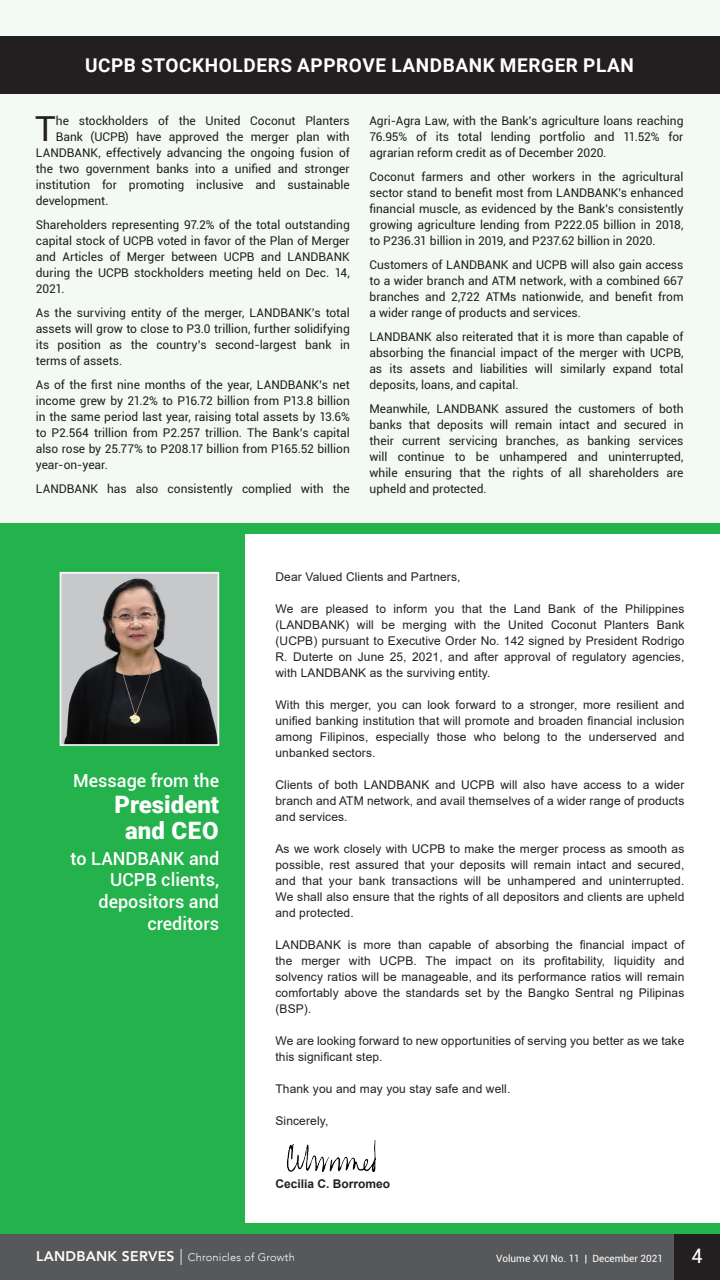
<style>
.page{position:relative;width:720px;height:1280px;background:#fff}
.page>*{position:absolute;margin:0;border:0;box-sizing:border-box;transform-origin:0 0}
.t1{font:34.5px "Roboto";color:#231f20}
.t2{font:900 24px/26px "Roboto";color:#fff;text-align:center}
.t3{font:20px "Roboto";color:#fff}
.t4{font:700 19px "Roboto";letter-spacing:.03em;color:#fff}
.t5{font:500 18px/21.6px "Roboto";color:#fff;text-align:right}
.t6{font:12px/16px "Roboto";color:#231f20;text-align:justify}
.t7{font:12px/16px "Arial";letter-spacing:.01em;color:#231f20;text-align:justify}
.t8{font:700 12px "Arial";color:#231f20}
.t9{font:300 11px "Avenir";letter-spacing:.02em;color:#fff}
.t10{font:10px "Roboto";color:#fff}
.s1{font-weight:800;font-size:14px}
.s2{font-size:16px}
</style>
<div class="page">
<div style="left:0;top:0;width:720px;height:523px;background:#f3faf3"></div>
<div style="left:0;top:1234px;width:674px;height:46px;background:#57585a"></div>
<div style="left:674px;top:1234px;width:46px;height:46px;background:#231f20"></div>
<div style="left:0;top:36px;width:720px;height:58px;background:#231f20"></div>
<div style="left:0;top:528px;width:244px;height:706px;background:#23b24b"></div>
<img style="left:63px;top:575px;width:153px;height:168px">
<div style="left:60px;top:572px;width:159px;height:174px;border:2px solid #fff"></div>
<div style="left:0;top:523px;width:720px;height:11px;background:#23b24b"></div>
<div style="left:0;top:1223px;width:720px;height:11px;background:#23b24b"></div>
<img style="left:288px;top:1140px;width:88px;height:32px">
<p class="t4" style="left:85px;top:52px;width:550px">UCPB STOCKHOLDERS APPROVE LANDBANK MERGER PLAN</p>
<p class="t1" style="left:35px;top:104px;width:22px">T</p>
<p class="t6" style="left:56px;top:112px;width:295px">he stockholders of the United Coconut Planters</p>
<p class="t6" style="left:56px;top:128px;width:295px">Bank (UCPB) have approved the merger plan with</p>
<p class="t6" style="left:36px;top:144px;width:315px">LANDBANK, effectively advancing the ongoing fusion of</p>
<p class="t6" style="left:36px;top:160px;width:315px">the two government banks into a unified and stronger</p>
<p class="t6" style="left:36px;top:176px;width:315px">institution for promoting inclusive and sustainable</p>
<p class="t6" style="left:36px;top:192px;width:74px">development.</p>
<p class="t6" style="left:36px;top:216px;width:316px">Shareholders representing 97.2% of the total outstanding capital stock of UCPB voted in favor of the Plan of Merger and Articles of Merger between UCPB and LANDBANK during the UCPB stockholders meeting held on Dec. 14, 2021.</p>
<p class="t6" style="left:36px;top:304px;width:315px">As the surviving entity of the merger, LANDBANK’s total assets will grow to close to P3.0 trillion, further solidifying its position as the country’s second-largest bank in terms of assets.</p>
<p class="t6" style="left:36px;top:376px;width:316px">As of the first nine months of the year, LANDBANK’s net income grew by 21.2% to P16.72 billion from P13.8 billion in the same period last year, raising total assets by 13.6% to P2.564 trillion from P2.257 trillion. The Bank’s capital also rose by 25.77% to P208.17 billion from P165.52 billion year-on-year.</p>
<p class="t6" style="left:36px;top:480px;width:316px">LANDBANK has also consistently complied with the</p>
<p class="t6" style="left:370px;top:112px;width:315px">Agri-Agra Law, with the Bank's agriculture loans reaching 76.95% of its total lending portfolio and 11.52% for agrarian reform credit as of December 2020.</p>
<p class="t6" style="left:370px;top:168px;width:316px">Coconut farmers and other workers in the agricultural sector stand to benefit most from LANDBANK's enhanced financial muscle, as evidenced by the Bank's consistently growing agriculture lending from P222.05 billion in 2018, to P236.31 billion in 2019, and P237.62 billion in 2020.</p>
<p class="t6" style="left:370px;top:256px;width:315px">Customers of LANDBANK and UCPB will also gain access to a wider branch and ATM network, with a combined 667 branches and 2,722 ATMs nationwide, and benefit from a wider range of products and services.</p>
<p class="t6" style="left:370px;top:328px;width:315px">LANDBANK also reiterated that it is more than capable of absorbing the financial impact of the merger with UCPB, as its assets and liabilities will similarly expand total deposits, loans, and capital.</p>
<p class="t6" style="left:370px;top:400px;width:316px">Meanwhile, LANDBANK assured the customers of both banks that deposits will remain intact and secured in their current servicing branches, as banking services will continue to be unhampered and uninterrupted, while ensuring that the rights of all shareholders are upheld and protected.</p>
<p class="t5" style="left:73px;top:769px;width:148px">Message from the</p>
<p class="t2" style="left:114px;top:790px;width:106px">President and CEO</p>
<p class="t5" style="left:70px;top:847px;width:150px">to LANDBANK and<br>UCPB clients, depositors and creditors</p>
<p class="t7" style="left:276px;top:568px;width:187px">Dear Valued Clients and Partners,</p>
<p class="t7" style="left:276px;top:600px;width:410px">We are pleased to inform you that the Land Bank of the Philippines (LANDBANK) will be merging with the United Coconut Planters Bank (UCPB) pursuant to Executive Order No. 142 signed by President Rodrigo R. Duterte on June 25, 2021, and after approval of regulatory agencies, with LANDBANK as the surviving entity.</p>
<p class="t7" style="left:276px;top:696px;width:411px">With this merger, you can look forward to a stronger, more resilient and unified banking institution that will promote and broaden financial inclusion among Filipinos, especially those who belong to the underserved and unbanked sectors.</p>
<p class="t7" style="left:276px;top:776px;width:410px">Clients of both LANDBANK and UCPB will also have access to a wider branch and ATM network, and avail themselves of a wider range of products and services.</p>
<p class="t7" style="left:276px;top:840px;width:410px">As we work closely with UCPB to make the merger process as smooth as possible, rest assured that your deposits will remain intact and secured, and that your bank transactions will be unhampered and uninterrupted.<br>We shall also ensure that the rights of all depositors and clients are upheld and protected.</p>
<p class="t7" style="left:276px;top:936px;width:410px">LANDBANK is more than capable of absorbing the financial impact of the merger with UCPB. The impact on its profitability, liquidity and solvency ratios will be manageable, and its performance ratios will remain comfortably above the standards set by the Bangko Sentral ng Pilipinas (BSP).</p>
<p class="t7" style="left:276px;top:1032px;width:410px">We are looking forward to new opportunities of serving you better as we take this significant step.</p>
<p class="t7" style="left:276px;top:1080px;width:236px">Thank you and may you stay safe and well.</p>
<p class="t7" style="left:276px;top:1112px;width:54px">Sincerely,</p>
<p class="t8" style="left:276px;top:1176px;width:116px">Cecilia C. Borromeo</p>
<p class="t9" style="left:36px;top:1251px;width:260px"><span class="s1">LANDBANK SERVES</span> <span class="s2">|</span> Chronicles of Growth</p>
<p class="t10" style="left:496px;top:1251px;width:168px">Volume XVI No. 11 | December 2021</p>
<p class="t3" style="left:691px;top:1242px;width:13px">4</p>
</div>
